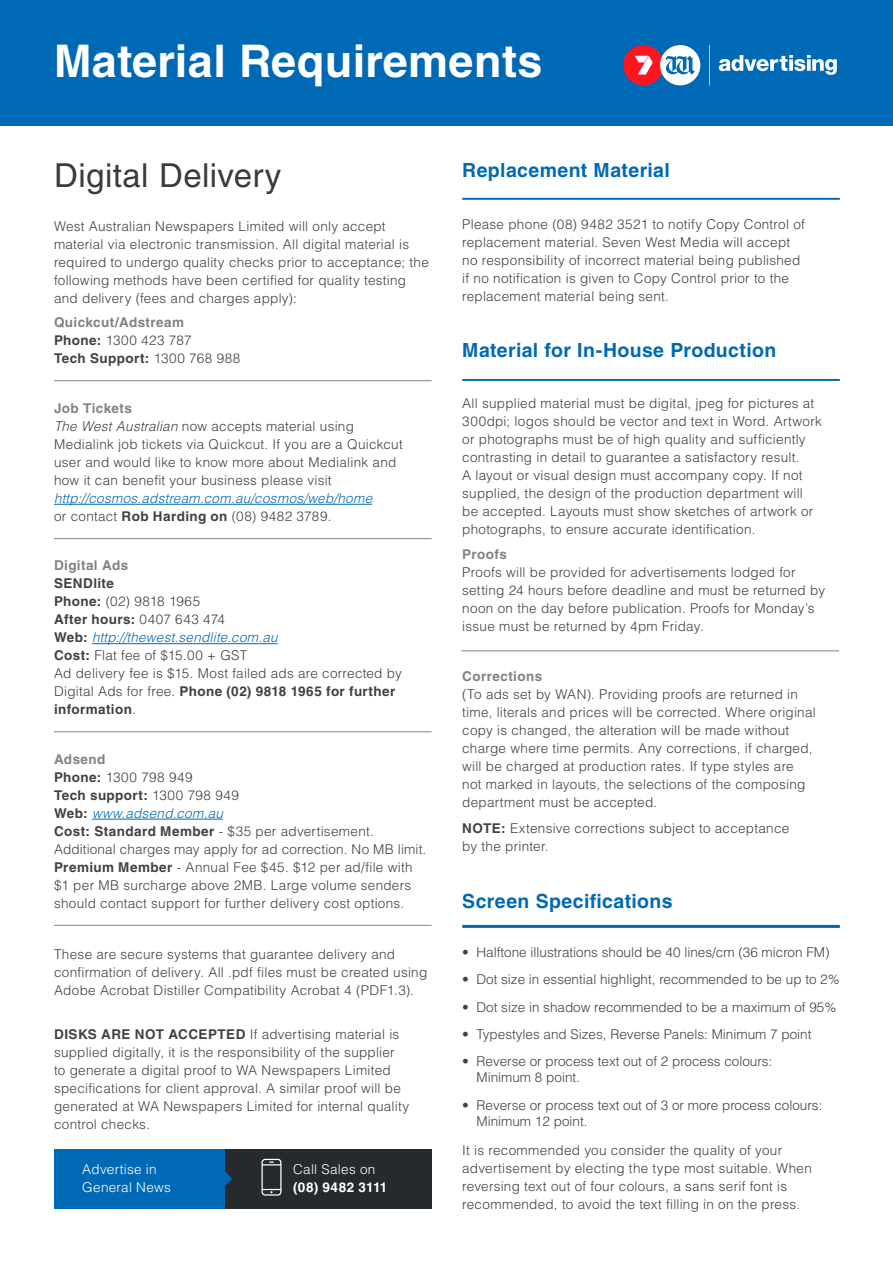
<style>
.page{position:relative;width:893px;height:1263px;background:#fff}
.page>*{position:absolute;margin:0;border:0;box-sizing:border-box;transform-origin:0 0}
.t1{font:700 45px "Helvetica LT Std";letter-spacing:.01em;color:#fff}
.t2{font:33px "Helvetica LT Std";letter-spacing:.015em;color:#3b3b3b}
.t3{font:700 19.5px "Helvetica LT Std";letter-spacing:.015em;color:#0069b5}
.t4{font:300 13.5px/18px "Helvetica LT Std";letter-spacing:.02em;color:#414042}
.t5{font:300 13.5px/16.2px "Helvetica LT Std";color:#414042}
.t6{font:italic 300 13.5px/18px "Helvetica LT Std";letter-spacing:.02em;color:#0069b5}
.t7{font:300 13.5px/18px "Helvetica LT Std";letter-spacing:.02em;color:#fff}
.t8{font:700 13.5px "Helvetica LT Std";letter-spacing:.03em;color:#808285}
.t9{font:700 13.5px "Helvetica LT Std";letter-spacing:.035em;color:#fff}
.s1{font-weight:700;color:#808285}
.s2{font-weight:700}
.s3{font-style:italic}
.s4{font-style:normal;color:#414042}
.s5{font-weight:700;font-style:normal;color:#414042}
.s6{font-style:italic;color:#0069b5}
</style>
<div class="page">
<div style="left:0;top:0;width:893px;height:125px;background:#0069b5"></div>
<hr style="left:54px;top:504px;width:318px;height:1px;background:#0069b5">
<hr style="left:92px;top:643px;width:186px;height:1px;background:#0069b5">
<hr style="left:92px;top:819px;width:131px;height:1px;background:#0069b5">
<hr style="left:462px;top:198px;width:378px;height:2px;background:#0069b5">
<hr style="left:462px;top:379px;width:378px;height:2px;background:#0069b5">
<hr style="left:462px;top:925px;width:378px;height:3px;background:#0069b5">
<hr style="left:54px;top:380px;width:378px;height:1px;background:#808285">
<hr style="left:54px;top:538px;width:378px;height:1px;background:#808285">
<hr style="left:461px;top:651px;width:378px;height:1px;background:#808285">
<hr style="left:54px;top:731px;width:378px;height:1px;background:#808285">
<hr style="left:54px;top:925px;width:378px;height:1px;background:#808285">
<svg style="left:719px;top:55px;width:118px;height:20px"></svg>
<div style="left:623px;top:45px;width:41px;height:40px;background:#ff141f;border-radius:50%"></div>
<div style="left:660px;top:45px;width:40px;height:40px;background:#fff;border-radius:50%"></div>
<svg style="left:665px;top:56px;width:31px;height:19px"></svg>
<svg style="left:635px;top:56px;width:18px;height:19px"></svg>
<svg style="left:709px;top:45px;width:1px;height:40px"></svg>
<div style="left:54px;top:1149px;width:171px;height:59px;background:#0069b5"></div>
<div style="left:225px;top:1149px;width:207px;height:59px;background:#272a2c"></div>
<svg style="left:225px;top:1171px;width:7px;height:15px"></svg>
<svg style="left:261px;top:1159px;width:21px;height:36px"></svg>
<h1 class="t1" style="left:54px;top:34px;width:490px">Material Requirements</h1>
<h2 class="t2" style="left:54px;top:157px;width:229px">Digital Delivery</h2>
<p class="t4" style="left:54px;top:217px;width:376px">West Australian Newspapers Limited will only accept material via electronic transmission. All digital material is required to undergo quality checks prior to acceptance; the following methods have been certified for quality testing and delivery (fees and charges apply):</p>
<p class="t4" style="left:54px;top:314px;width:188px"><span class="s1">Quickcut/Adstream<br></span><span class="s2">Phone:</span> 1300 423 787<br><span class="s2">Tech Support:</span> 1300 768 988</p>
<p class="t4" style="left:54px;top:399px;width:350px"><span class="s1">Job Tickets<br></span><span class="s3">The West Australian</span> now accepts material using Medialink job tickets via Quickcut. If you are a Quickcut user and would like to know more about Medialink and how it can benefit your business please visit</p>
<p class="t6" style="left:54px;top:489px;width:320px">http://cosmos.adstream.com.au/cosmos/web/home <span class="s4">or contact</span> <span class="s5">Rob Harding on</span> <span class="s4">(08) 9482 3789.</span></p>
<p class="t8" style="left:54px;top:557px;width:76px">Digital Ads</p>
<p class="t4" style="left:54px;top:574px;width:349px"><span class="s2">SENDlite<br>Phone:</span> (02) 9818 1965<br><span class="s2">After hours:</span> 0407 643 474<br><span class="s2">Web:</span> <span class="s6">http://thewest.sendlite.com.au<br></span><span class="s2">Cost:</span> Flat fee of $15.00 + GST<br>Ad delivery fee is $15. Most failed ads are corrected by<br>Digital Ads for free. <span class="s2">Phone (02) 9818 1965 for further information</span>.</p>
<p class="t4" style="left:54px;top:750px;width:374px"><span class="s1">Adsend<br></span><span class="s2">Phone:</span> 1300 798 949<br><span class="s2">Tech support:</span> 1300 798 949<br><span class="s2">Web:</span> <span class="s6">www.adsend.com.au<br></span><span class="s2">Cost: Standard Member</span> - $35 per advertisement.<br>Additional charges may apply for ad correction. No MB limit.<br><span class="s2">Premium Member</span> - Annual Fee $45. $12 per ad/file with $1 per MB surcharge above 2MB. Large volume senders should contact support for further delivery cost options.</p>
<p class="t4" style="left:54px;top:945px;width:375px">These are secure systems that guarantee delivery and confirmation of delivery. All .pdf files must be created using<br>Adobe Acrobat Distiller Compatibility Acrobat 4 (PDF1.3).</p>
<p class="t4" style="left:54px;top:1025px;width:357px"><span class="s2">DISKS ARE NOT ACCEPTED</span> If advertising material is supplied digitally, it is the responsibility of the supplier to generate a digital proof to WA Newspapers Limited specifications for client approval. A similar proof will be generated at WA Newspapers Limited for internal quality control checks.</p>
<p class="t7" style="left:82px;top:1160px;width:90px">Advertise in<br>General News</p>
<p class="t7" style="left:293px;top:1160px;width:84px">Call Sales on</p>
<p class="t9" style="left:293px;top:1179px;width:96px">(08) 9482 3111</p>
<h3 class="t3" style="left:462px;top:159px;width:209px">Replacement Material</h3>
<p class="t4" style="left:462px;top:215px;width:344px">Please phone (08) 9482 3521 to notify Copy Control of replacement material. Seven West Media will accept no responsibility of incorrect material being published if no notification is given to Copy Control prior to the replacement material being sent.</p>
<h3 class="t3" style="left:462px;top:338px;width:315px">Material for In-House Production</h3>
<p class="t4" style="left:462px;top:394px;width:361px">All supplied material must be digital, jpeg for pictures at 300dpi; logos should be vector and text in Word. Artwork or photographs must be of high quality and sufficiently contrasting in detail to guarantee a satisfactory result.<br>A layout or visual design must accompany copy. If not supplied, the design of the production department will be accepted. Layouts must show sketches of artwork or photographs, to ensure accurate identification.</p>
<p class="t8" style="left:462px;top:546px;width:46px">Proofs</p>
<p class="t4" style="left:462px;top:563px;width:364px">Proofs will be provided for advertisements lodged for setting 24 hours before deadline and must be returned by noon on the day before publication. Proofs for Monday’s issue must be returned by 4pm Friday.</p>
<p class="t8" style="left:462px;top:667px;width:81px">Corrections</p>
<p class="t4" style="left:462px;top:685px;width:355px">(To ads set by WAN). Providing proofs are returned in time, literals and prices will be corrected. Where original copy is changed, the alteration will be made without charge where time permits. Any corrections, if charged, will be charged at production rates. If type styles are not marked in layouts, the selections of the composing department must be accepted.</p>
<p class="t4" style="left:462px;top:819px;width:329px"><span class="s2">NOTE:</span> Extensive corrections subject to acceptance by the printer.</p>
<h3 class="t3" style="left:462px;top:889px;width:212px">Screen Specifications</h3>
<p class="t5" style="left:462px;top:944px;width:369px">• Halftone illustrations should be 40 lines/cm (36 micron FM)</p>
<p class="t5" style="left:462px;top:971px;width:379px">• Dot size in essential highlight, recommended to be up to 2%</p>
<p class="t5" style="left:462px;top:999px;width:376px">• Dot size in shadow recommended to be a maximum of 95%</p>
<p class="t5" style="left:462px;top:1026px;width:351px">• Typestyles and Sizes, Reverse Panels: Minimum 7 point</p>
<p class="t5" style="left:476px;top:1053px;width:297px;text-indent:-14px">• Reverse or process text out of 2 process colours:<br>Minimum 8 point.</p>
<p class="t5" style="left:476px;top:1096px;width:347px;text-indent:-14px">• Reverse or process text out of 3 or more process colours:<br>Minimum 12 point.</p>
<p class="t4" style="left:462px;top:1141px;width:351px">It is recommended you consider the quality of your advertisement by electing the type most suitable. When reversing text out of four colours, a sans serif font is recommended, to avoid the text filling in on the press.</p>
</div>
